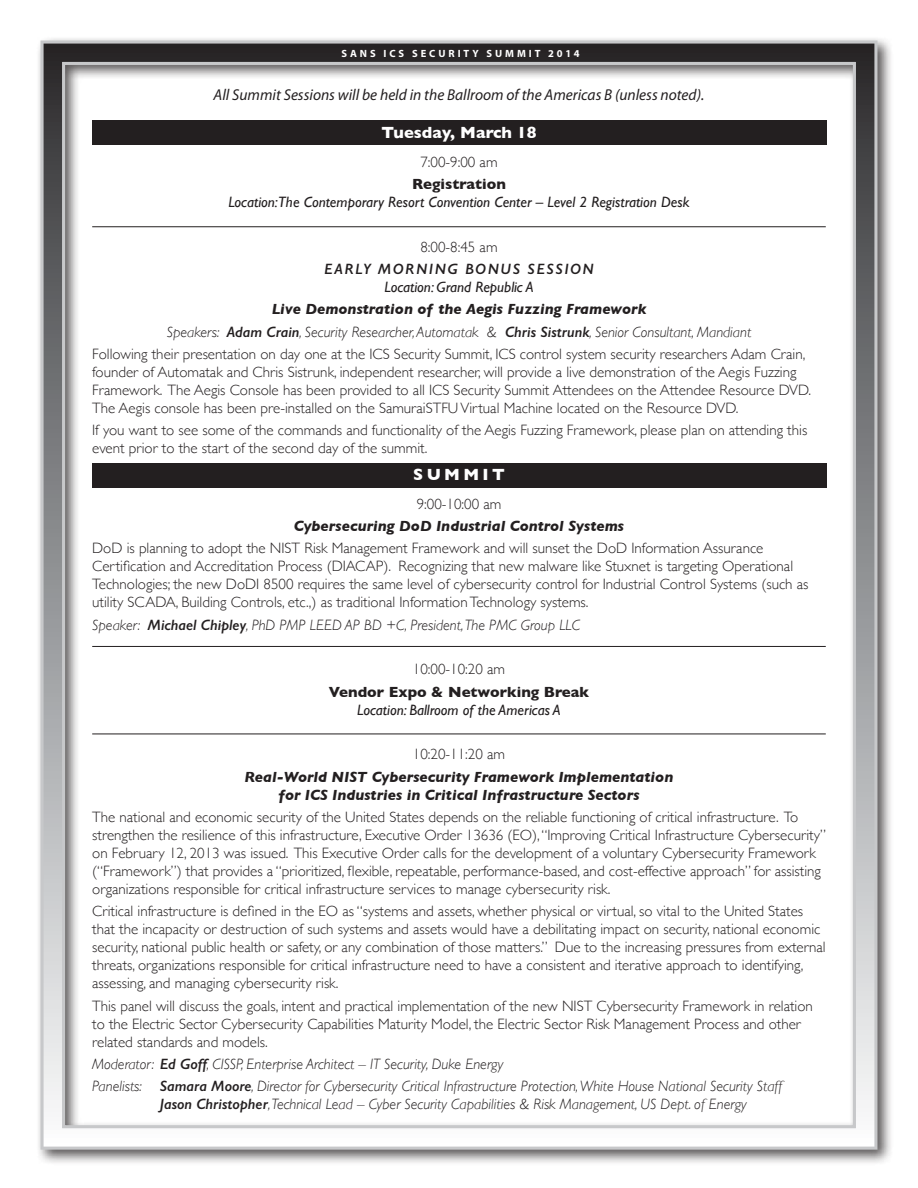
<style>
.page{position:relative;width:918px;height:1188px;background:#fff}
.page>*{position:absolute;margin:0;border:0;box-sizing:border-box;transform-origin:0 0}
.t1{font:700 16.5px "Gill Sans";color:#fff}
.t2{font:italic 15.75px "Myriad Pro";color:#231f20}
.t3{font:300 15px/18px "Gill Sans";color:#231f20}
.t4{font:italic 300 15px/22.4px "Gill Sans";color:#231f20}
.t5{font:italic 700 15px/22.4px "Gill Sans";color:#231f20;text-align:center}
.t6{font:italic 15px "Gill Sans";color:#231f20}
.t7{font:700 15px/22.4px "Gill Sans";color:#231f20;text-align:center}
.t8{font:italic 600 15px/22.4px "Gill Sans";letter-spacing:.1em;color:#231f20;text-align:center}
.t9{font:700 10.5px "Myriad Pro";letter-spacing:.28em;color:#fff}
.s1{font-weight:300}
.s2{font-weight:300;font-style:normal}
.s3{font-weight:600}
.s4{font-weight:700;font-style:italic}
</style>
<div class="page">
<div style="left:35px;top:35px;width:858px;height:1131px;background:#231f20;opacity:.75"></div>
<div style="left:41px;top:40px;width:836px;height:1110px;border:25px solid #c7c8ca"></div>
<div style="left:44px;top:44px;width:830px;height:1103px;border:18px solid #fff"></div>
<hr style="left:92px;top:226px;width:734px;height:1px;background:#231f20">
<hr style="left:92px;top:646px;width:734px;height:1px;background:#231f20">
<hr style="left:92px;top:734px;width:734px;height:1px;background:#231f20">
<p class="t9" style="left:341px;top:47px;width:240px">SANS ICS SECURITY SUMMIT 2014</p>
<p class="t2" style="left:214px;top:85px;width:492px">All Summit Sessions will be held in the Ballroom of the Americas B (unless noted).</p>
<p class="t1" style="left:381px;top:119px;width:157px">Tuesday, March 18</p>
<p class="t7" style="left:412px;top:150px;width:95px"><span class="s1">7:00-9:00 am<br></span>Registration</p>
<p class="t6" style="left:228px;top:194px;width:463px">Location:The Contemporary Resort Convention Center – Level 2 Registration Desk</p>
<p class="t8" style="left:324px;top:235px;width:271px"><span class="s2">8:00-8:45 am<br></span>EARLY MORNING BONUS SESSION</p>
<p class="t6" style="left:384px;top:279px;width:151px">Location: Grand Republic A</p>
<p class="t5" style="left:272px;top:298px;width:376px">Live Demonstration of the Aegis Fuzzing Framework</p>
<p class="t4" style="left:167px;top:321px;width:586px">Speakers: <span class="s3">Adam Crain</span>, Security Researcher, Automatak &amp; <span class="s3">Chris Sistrunk</span>, Senior Consultant, Mandiant</p>
<p class="t3" style="left:92px;top:344px;width:715px">Following their presentation on day one at the I CS Security Summit, I CS control system security researchers Adam Crain,</p>
<p class="t3" style="left:92px;top:362px;width:720px">founder of Automatak and Chris Sistrunk, independent researcher, will provide a live demonstration of the Aegis Fuzzing<br>Framework. The Aegis Console has been provided to all ICS Security Summit Attendees on the Attendee Resource DVD.<br>The Aegis console has been pre-installed on the SamuraiSTFU Virtual Machine located on the Resource DVD.</p>
<p class="t3" style="left:92px;top:421px;width:717px">If you want to see some of the commands and functionality of the Aegis Fuzzing Framework, please plan on attending this event prior to the start of the second day of the summit.</p>
<p class="t1" style="left:413px;top:461px;width:93px">SUMMIT</p>
<p class="t3" style="left:417px;top:494px;width:86px">9:00-10:00 am</p>
<p class="t5" style="left:294px;top:515px;width:332px">Cybersecuring DoD Industrial Control Systems</p>
<p class="t3" style="left:92px;top:539px;width:673px">DoD is planning to adopt the NIST Risk Management Framework and will sunset the DoD Information Assurance</p>
<p class="t3" style="left:92px;top:557px;width:718px">Certification and Accreditation Process (DIACAP). Recognizing that new malware like Stuxnet is targeting Operational<br>Technologies; the new DoDI 8500 requires the same level of cybersecurity control for I ndustrial Control Systems (such as utility SCADA, Building Controls, etc.,) as traditional Information Technology systems.</p>
<p class="t4" style="left:92px;top:614px;width:489px">Speaker: <span class="s3">Michael Chipley</span>, PhD PMP LEED AP BD +C, President, The PMC Group LLC</p>
<p class="t7" style="left:329px;top:658px;width:262px"><span class="s1">10:00-10:20 am<br></span>Vendor Expo &amp; Networking Break</p>
<p class="t6" style="left:357px;top:701px;width:205px">Location: Ballroom of the Americas A</p>
<p class="t5" style="left:245px;top:743px;width:430px"><span class="s2">10:20-11:20 am<br></span>Real-World NIST Cybersecurity Framework Implementation</p>
<p class="t3" style="left:92px;top:783px;width:708px;line-height:22.4px;text-indent:186px"><span class="s4">for ICS Industries in Critical Infrastructure Sectors<br></span>The national and economic security of the United States depends on the reliable functioning of critical infrastructure. To</p>
<p class="t3" style="left:92px;top:825px;width:735px">strengthen the resilience of this infrastructure, Executive Order 13636 (EO), “I mproving Critical I nfrastructure Cybersecurity” on February 12, 2013 was issued. This Executive Order calls for the development of a voluntary Cybersecurity Framework (“Framework”) that provides a “prioritized, flexible, repeatable, performance-based, and cost-effective approach” for assisting organizations responsible for critical infrastructure services to manage cybersecurity risk.</p>
<p class="t3" style="left:92px;top:902px;width:735px">Critical infrastructure is defined in the EO as “systems and assets, whether physical or virtual, so vital to the United States that the incapacity or destruction of such systems and assets would have a debilitating impact on security, national economic security, national public health or safety, or any combination of those matters.” Due to the increasing pressures from external threats, organizations responsible for critical infrastructure need to have a consistent and iterative approach to identifying, assessing, and managing cybersecurity risk.</p>
<p class="t3" style="left:92px;top:996px;width:722px">This panel will discuss the goals, intent and practical implementation of the new NIST Cybersecurity Framework in relation to the Electric Sector Cybersecurity Capabilities Maturity Model, the Electric Sector Risk Management Process and other related standards and models.</p>
<p class="t4" style="left:92px;top:1053px;width:691px">Moderator: <span class="s3">Ed Goff</span>, CISSP, Enterprise Architect – IT Security, Duke Energy<br>Panelists: <span class="s3">Samara Moore</span>, Director for Cybersecurity Critical Infrastructure Protection, White House National Security Staff</p>
<p class="t4" style="left:160px;top:1093px;width:589px"><span class="s3">Jason Christopher</span>, Technical Lead – Cyber Security Capabilities &amp; Risk Management, US Dept. of Energy</p>
</div>
